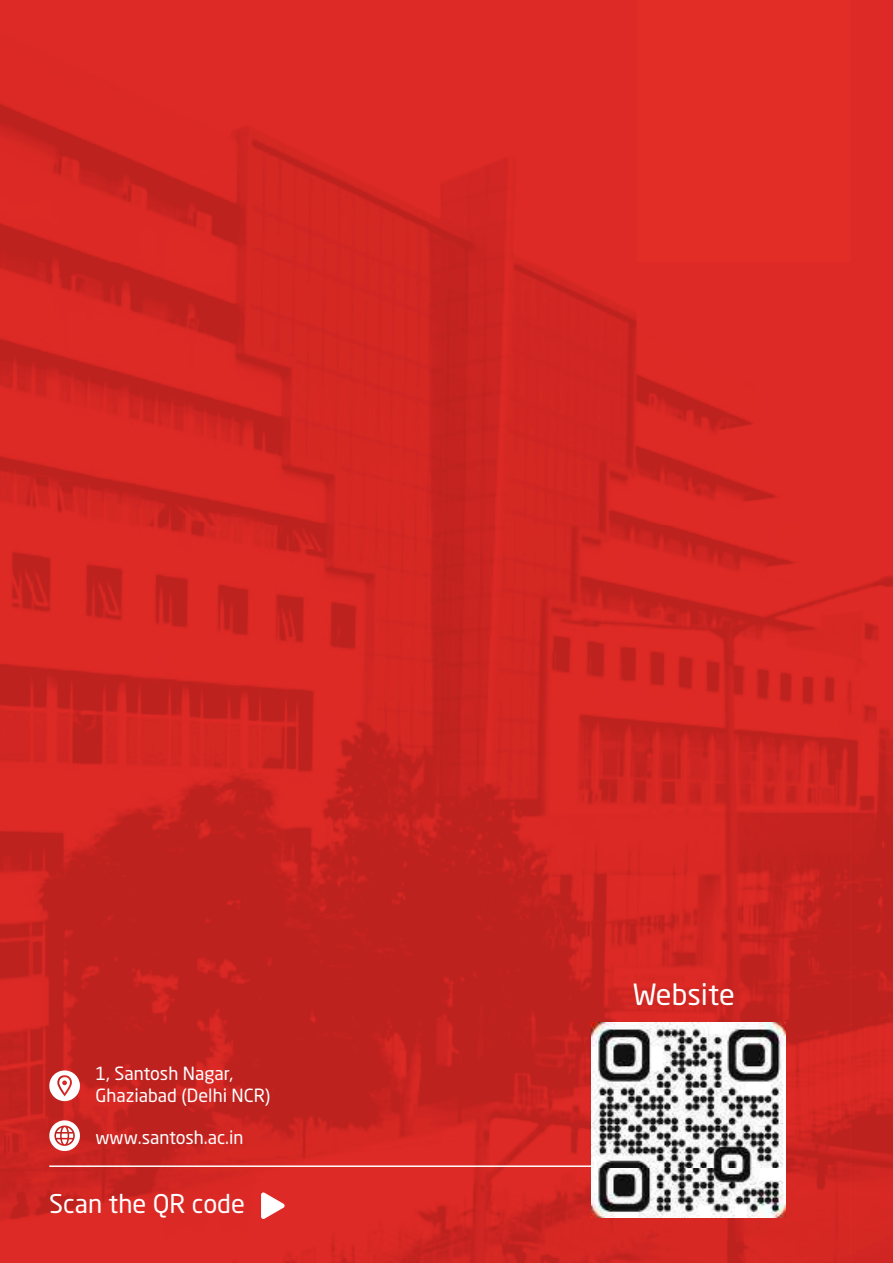
<style>
.page{position:relative;width:893px;height:1263px;background:#fff}
.page>*{position:absolute;margin:0;border:0;box-sizing:border-box;transform-origin:0 0}
.t1{font:28.95px "Neo Sans Pro";color:#fff}
.t2{font:25.5px "Neo Sans Pro";color:#fff}
.t3{font:18px/21.6px "Neo Sans Pro";color:#fff}
</style>
<div class="page">
<img style="left:0;top:0;width:850px;height:1052px">
<img style="left:850px;top:0;width:43px;height:1263px">
<img style="left:0;top:1052px;width:595px;height:211px">
<img style="left:766px;top:1052px;width:85px;height:211px">
<img style="left:595px;top:1217px;width:171px;height:46px">
<img style="left:591px;top:1023px;width:195px;height:194px">
<svg style="left:49px;top:1070px;width:31px;height:31px"></svg>
<svg style="left:49px;top:1120px;width:31px;height:32px"></svg>
<svg style="left:260px;top:1191px;width:26px;height:27px"></svg>
<hr style="left:49px;top:1165px;width:542px;height:2px;background:#fff">
<p class="t3" style="left:95px;top:1063px;width:177px">1, Santosh Nagar,<br>Ghaziabad (Delhi NCR)</p>
<p class="t3" style="left:95px;top:1126px;width:150px">www.santosh.ac.in</p>
<h2 class="t2" style="left:49px;top:1188px;width:197px">Scan the QR code</h2>
<h1 class="t1" style="left:633px;top:976px;width:103px">Website</h1>
</div>
